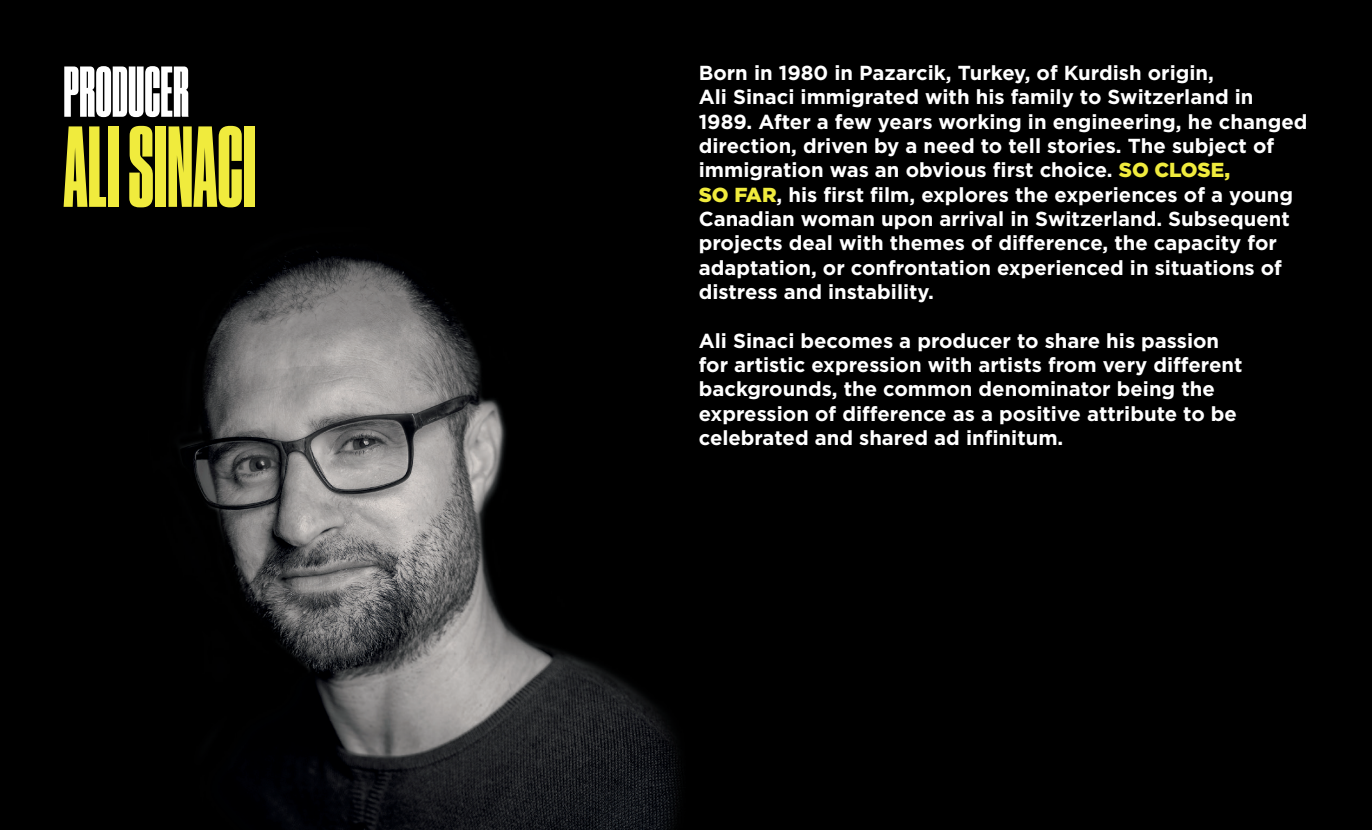
<style>
.page{position:relative;width:1372px;height:830px;background:#fff}
.page>*{position:absolute;margin:0;border:0;box-sizing:border-box;transform-origin:0 0}
.t1{font:108px "Druk X Cond Super";letter-spacing:.01em;color:#f0eb3d}
.t2{font:67.5px "Druk X Cond Super";letter-spacing:.01em;color:#fff}
.t3{font:700 20.25px/24.3px "Gotham";color:#fff}
.s1{font-weight:900;color:#f0eb3d}
</style>
<div class="page">
<div style="left:0;top:0;width:1371px;height:829px;background:#000"></div>
<img style="left:180px;top:251px;width:501px;height:578px">
<h2 class="t2" style="left:64px;top:53px;width:126px">PRODUCER</h2>
<h1 class="t1" style="left:64px;top:105px;width:193px">ALI SINACI</h1>
<p class="t3" style="left:698px;top:61px;width:610px">Born in 1980 in Pazarcik, Turkey, of Kurdish origin,<br>Ali Sinaci immigrated with his family to Switzerland in 1989. After a few years working in engineering, he changed direction, driven by a need to tell stories. The subject of immigration was an obvious first choice. <span class="s1">SO CLOSE,<br>SO FAR</span>, his first film, explores the experiences of a young Canadian woman upon arrival in Switzerland. Subsequent projects deal with themes of difference, the capacity for adaptation, or confrontation experienced in situations of distress and instability.</p>
<p class="t3" style="left:698px;top:328px;width:545px">Ali Sinaci becomes a producer to share his passion for artistic expression with artists from very different backgrounds, the common denominator being the expression of difference as a positive attribute to be celebrated and shared ad infinitum.</p>
</div>
